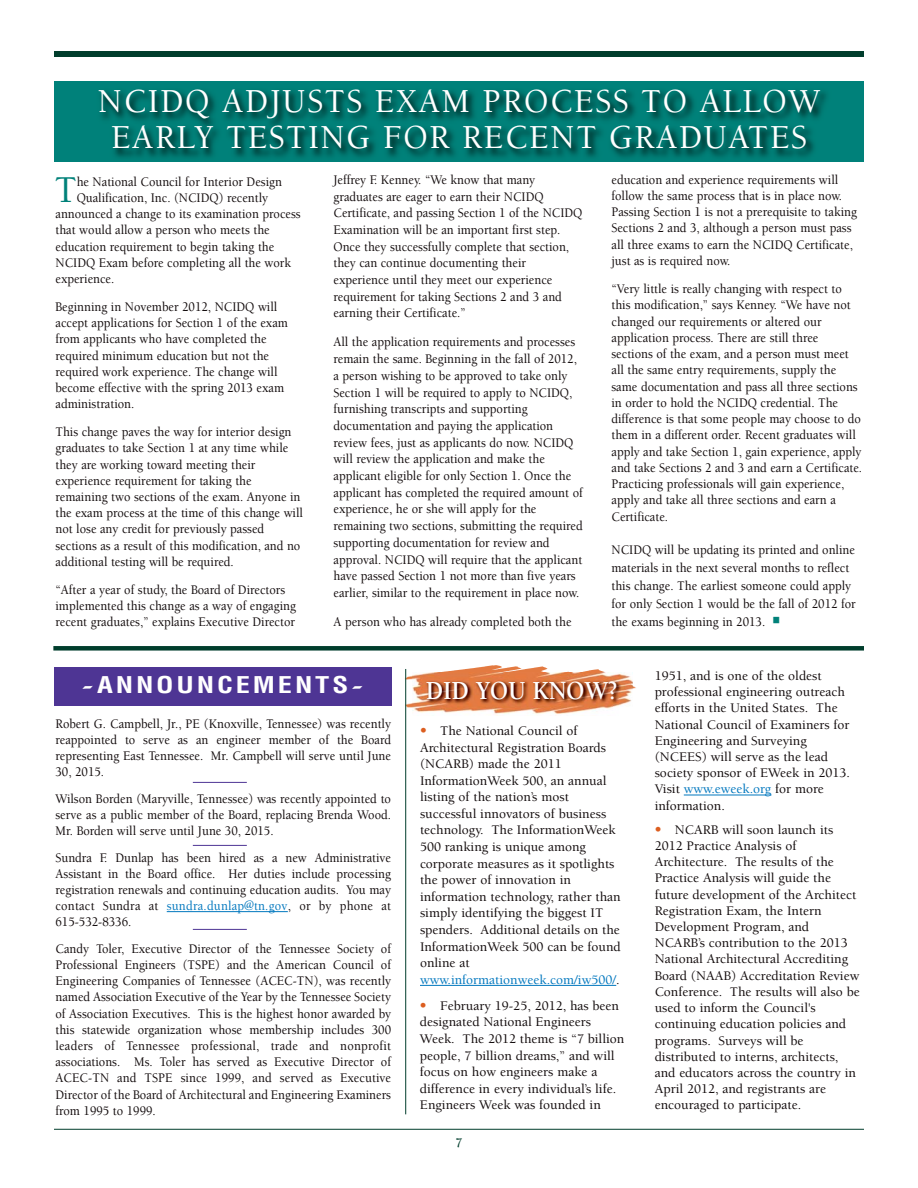
<style>
.page{position:relative;width:918px;height:1188px;background:#fff}
.page>*{position:absolute;margin:0;border:0;box-sizing:border-box;transform-origin:0 0}
.t1{font:500 39px "Berkeley";color:#008179;scale:.92 1}
.t2{font:500 34.5px/36px "Berkeley";letter-spacing:.05em;color:#fff;text-align:center;scale:.95 1}
.t3{font:700 26.7px "Berkeley";color:#fff;scale:.9 1}
.t4{font:700 condensed 22.5px "Helvetica";letter-spacing:.1em;color:#fff;scale:1.27 1}
.t5{font:500 13.5px/16.2px "Berkeley";color:#110a0b;scale:.92 1}
.t6{font:500 13.5px/16.2px "Berkeley";color:#110a0b}
.t7{font:700 13.5px "Berkeley";color:#003d2c}
.s1{font-family:"Friz Quadrata";font-stretch:normal;font-size:22.8px}
.s2{font-family:"Friz Quadrata";font-stretch:normal}
.s3{color:#0077be}
.s4{font-family:"Helvetica Neue";font-weight:800;color:#dc5e20}
</style>
<div class="page">
<div style="left:54px;top:51px;width:810px;height:6px;background:#003d2c"></div>
<hr style="left:54px;top:1129px;width:810px;height:1px;background:#003d2c">
<img style="left:54px;top:161px;width:810px;height:1px">
<img style="left:54px;top:81px;width:810px;height:80px">
<div style="left:53px;top:646px;width:811px;height:5px;background:#003d2c"></div>
<hr style="left:167px;top:911px;width:121px;height:1px;background:#0077be">
<div style="left:54px;top:668px;width:337px;height:38px;background:#4e3594"></div>
<hr style="left:193px;top:782px;width:54px;height:1px;background:#4e3594">
<hr style="left:193px;top:845px;width:54px;height:1px;background:#4e3594">
<hr style="left:193px;top:929px;width:54px;height:1px;background:#4e3594">
<hr style="left:420px;top:985px;width:196px;height:1px;background:#0077be">
<hr style="left:684px;top:795px;width:87px;height:1px;background:#0077be">
<img style="left:406px;top:665px;width:227px;height:8px">
<img style="left:406px;top:673px;width:227px;height:51px">
<img style="left:406px;top:673px;width:5px;height:43px">
<hr style="left:405px;top:669px;width:1px;height:445px;background:#003d2c">
<h2 class="t2" style="left:98px;top:87px;width:762px">NCIDQ ADJUSTS EXAM PROCESS TO ALLOW<br>EARLY TESTING FOR RECENT GRADUATES</h2>
<h1 class="t1" style="left:55px;top:174px;width:25px">T</h1>
<p class="t5" style="left:77px;top:175px;width:225px">he National Council for Interior Design</p>
<p class="t5" style="left:77px;top:191px;width:210px">Qualification, Inc. (NCIDQ) recently</p>
<p class="t5" style="left:56px;top:207px;width:268px">announced a change to its examination process</p>
<p class="t5" style="left:56px;top:223px;width:234px">that would allow a person who meets the</p>
<p class="t5" style="left:56px;top:239px;width:239px">education requirement to begin taking the</p>
<p class="t5" style="left:56px;top:256px;width:258px">NCIDQ Exam before completing all the work</p>
<p class="t5" style="left:56px;top:272px;width:65px">experience.</p>
<p class="t5" style="left:56px;top:300px;width:254px">Beginning in November 2012, NCIDQ will accept applications for Section 1 of the exam from applicants who have completed the required minimum education but not the required work experience. The change will become effective with the spring 2013 exam administration.</p>
<p class="t5" style="left:56px;top:425px;width:271px">This change paves the way for interior design graduates to take Section 1 at any time while they are working toward meeting their experience requirement for taking the remaining two sections of the exam. Anyone in the exam process at the time of this change will not lose any credit for previously passed sections as a result of this modification, and no additional testing will be required.</p>
<p class="t5" style="left:56px;top:583px;width:263px">“After a year of study, the Board of Directors implemented this change as a way of engaging recent graduates,” explains Executive Director</p>
<p class="t5" style="left:333px;top:173px;width:272px;line-height:16.6px">Jeffrey F. Kenney. “We know that many graduates are eager to earn their NCIDQ Certificate, and passing Section 1 of the NCIDQ Examination will be an important first step.<br>Once they successfully complete that section, they can continue documenting their experience until they meet our experience requirement for taking Sections 2 and 3 and earning their Certificate.”</p>
<p class="t5" style="left:333px;top:335px;width:272px;line-height:16.6px">All the application requirements and processes remain the same. Beginning in the fall of 2012, a person wishing to be approved to take only Section 1 will be required to apply to NCIDQ, furnishing transcripts and supporting documentation and paying the application review fees, just as applicants do now. NCIDQ will review the application and make the applicant eligible for only Section 1. Once the applicant has completed the required amount of experience, he or she will apply for the remaining two sections, submitting the required supporting documentation for review and approval. NCIDQ will require that the applicant have passed Section 1 not more than five years earlier, similar to the requirement in place now.</p>
<p class="t5" style="left:333px;top:615px;width:260px">A person who has already completed both the</p>
<p class="t5" style="left:611px;top:173px;width:268px">education and experience requirements will follow the same process that is in place now.<br>Passing Section 1 is not a prerequisite to taking Sections 2 and 3, although a person must pass all three exams to earn the NCIDQ Certificate, just as is required now.</p>
<p class="t5" style="left:611px;top:282px;width:274px">“Very little is really changing with respect to this modification,” says Kenney. “We have not changed our requirements or altered our application process. There are still three sections of the exam, and a person must meet all the same entry requirements, supply the same documentation and pass all three sections in order to hold the NCIDQ credential. The difference is that some people may choose to do them in a different order. Recent graduates will apply and take Section 1, gain experience, apply and take Sections 2 and 3 and earn a Certificate.<br>Practicing professionals will gain experience, apply and take all three sections and earn a Certificate.</p>
<p class="t5" style="left:611px;top:542px;width:267px;line-height:18px">NCIDQ will be updating its printed and online materials in the next several months to reflect this change. The earliest someone could apply for only Section 1 would be the fall of 2012 for the exams beginning in 2013.</p>
<h3 class="t4" style="left:81px;top:676px;width:224px"><span class="s1">-</span>ANNOUNCEMENTS<span class="s2">-</span></h3>
<p class="t5" style="left:56px;top:716px;width:366px;text-align:justify">Robert G. Campbell, Jr., PE (Knoxville, Tennessee) was recently reappointed to serve as an engineer member of the Board representing East Tennessee. Mr. Campbell will serve until June 30, 2015.</p>
<p class="t5" style="left:56px;top:792px;width:366px;text-align:justify">Wilson Borden (Maryville, Tennessee) was recently appointed to serve as a public member of the Board, replacing Brenda Wood.<br>Mr. Borden will serve until June 30, 2015.</p>
<p class="t5" style="left:56px;top:850px;width:366px;text-align:justify">Sundra F. Dunlap has been hired as a new Administrative Assistant in the Board office. Her duties include processing registration renewals and continuing education audits. You may contact Sundra at <span class="s3">sundra.dunlap@tn.gov</span>, or by phone at 615-532-8336.</p>
<p class="t5" style="left:56px;top:942px;width:366px;text-align:justify">Candy Toler, Executive Director of the Tennessee Society of Professional Engineers (TSPE) and the American Council of Engineering Companies of Tennessee (ACEC-TN), was recently named Association Executive of the Year by the Tennessee Society of Association Executives. This is the highest honor awarded by this statewide organization whose membership includes 300 leaders of Tennessee professional, trade and nonprofit associations. Ms. Toler has served as Executive Director of ACEC-TN and TSPE since 1999, and served as Executive Director of the Board of Architectural and Engineering Examiners from 1995 to 1999.</p>
<h3 class="t3" style="left:426px;top:680px;width:215px">DID YOU KNOW?</h3>
<p class="t6" style="left:420px;top:724px;width:202px;line-height:16.6px"><span class="s4">•</span> The National Council of<br>Architectural Registration Boards (NCARB) made the 2011<br>InformationWeek 500, an annual listing of the nation’s most successful innovators of business technology. The InformationWeek<br>500 ranking is unique among corporate measures as it spotlights the power of innovation in information technology, rather than simply identifying the biggest IT spenders. Additional details on the<br>InformationWeek 500 can be found online at <span class="s3">www.informationweek.com/iw500/</span>.</p>
<p class="t6" style="left:420px;top:998px;width:206px;line-height:16.6px"><span class="s4">•</span> February 19-25, 2012, has been designated National Engineers<br>Week. The 2012 theme is “7 billion people, 7 billion dreams,” and will focus on how engineers make a difference in every individual’s life.<br>Engineers Week was founded in</p>
<p class="t7" style="left:456px;top:1137px;width:9px">7</p>
<p class="t6" style="left:655px;top:669px;width:197px">1951, and is one of the oldest professional engineering outreach efforts in the United States. The<br>National Council of Examiners for<br>Engineering and Surveying (NCEES) will serve as the lead society sponsor of EWeek in 2013.<br>Visit <span class="s3">www.eweek.org</span> for more information.</p>
<p class="t6" style="left:655px;top:823px;width:206px"><span class="s4">•</span> NCARB will soon launch its<br>2012 Practice Analysis of<br>Architecture. The results of the<br>Practice Analysis will guide the future development of the Architect<br>Registration Exam, the Intern<br>Development Program, and<br>NCARB’s contribution to the 2013<br>National Architectural Accrediting<br>Board (NAAB) Accreditation Review<br>Conference. The results will also be used to inform the Council's continuing education policies and programs. Surveys will be distributed to interns, architects, and educators across the country in<br>April 2012, and registrants are encouraged to participate.</p>
</div>
